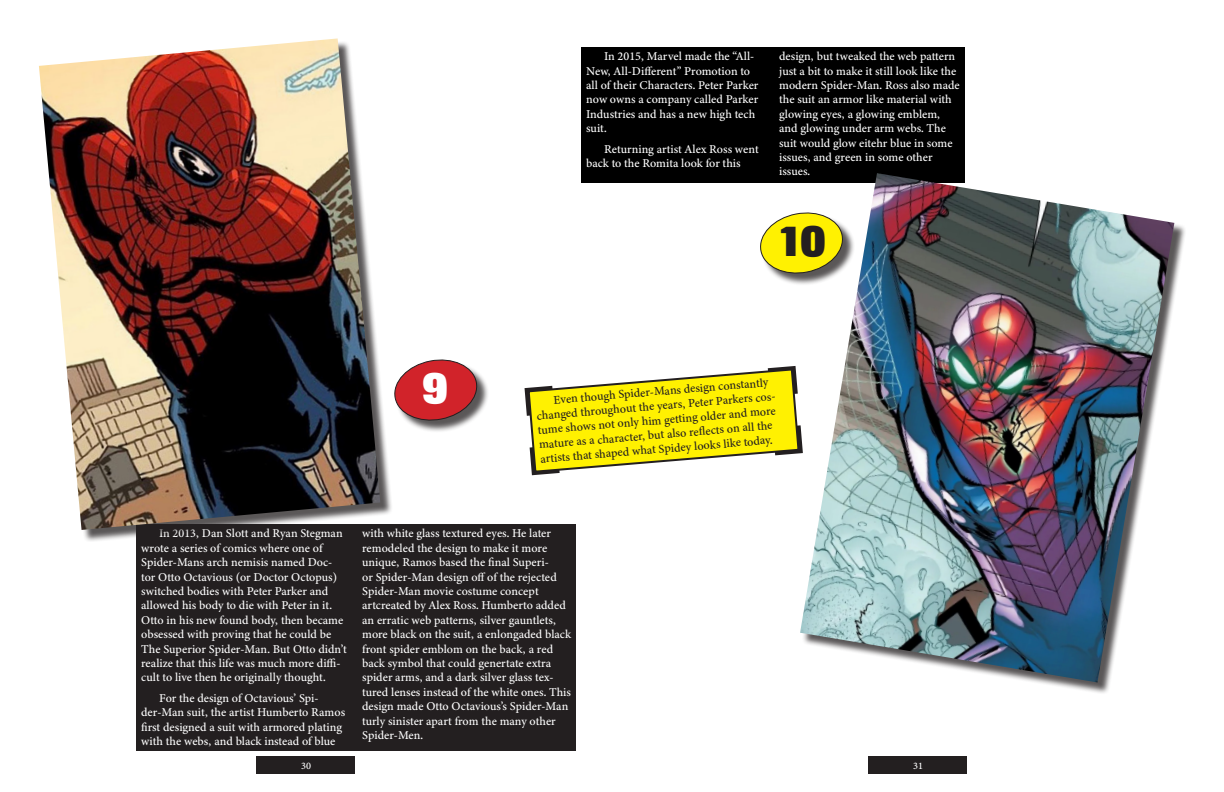
<style>
.page{position:relative;width:1224px;height:792px;background:#fff}
.page>*{position:absolute;margin:0;border:0;box-sizing:border-box;transform-origin:0 0}
.Image_Caption{font:36px "OFFICALTYRANT";color:#231f20}
.Image_Caption-2{font:36px "OFFICALTYRANT";color:#fff}
.t1{font:12px/14.4px "Minion Variable Concept";color:#fff}
.t2{font:12px/14.4px "Minion Variable Concept";color:#231f20}
.Open{font:10px "Minion Variable Concept";color:#fff}
</style>
<div class="page">
<div style="left:136px;top:524px;width:440px;height:227px;background:#231f20"></div>
<div style="left:581px;top:47px;width:384px;height:136px;background:#000"></div>
<div style="left:802px;top:175px;width:384px;height:519px;background:#231f20;opacity:.75"></div>
<img style="left:800px;top:173px;width:374px;height:509px">
<div style="left:41px;top:40px;width:351px;height:502px;background:#231f20;opacity:.75"></div>
<img style="left:39px;top:38px;width:341px;height:492px">
<div style="left:396px;top:361px;width:93px;height:72px;background:#231f20;opacity:.75"></div>
<svg style="left:394px;top:359px;width:85px;height:64px;background:#c64f54"></svg>
<div style="left:762px;top:214px;width:93px;height:72px;background:#231f20;opacity:.75"></div>
<svg style="left:760px;top:210px;width:85px;height:66px"></svg>
<svg style="left:525px;top:366px;width:278px;height:109px"></svg>
<div style="left:869px;top:756px;width:98px;height:18px;background:#231f20"></div>
<div style="left:257px;top:756px;width:98px;height:18px;background:#231f20"></div>
<p class="t1" style="left:586px;top:49px;width:174px;text-indent:18px">In 2015, Marvel made the “All-<br>New, All-Different” Promotion to all of their Characters. Peter Parker now owns a company called Parker<br>Industries and has a new high tech suit.</p>
<p class="t1" style="left:586px;top:141px;width:174px;text-indent:18px">Returning artist Alex Ross went back to the Romita look for this</p>
<p class="t1" style="left:779px;top:49px;width:182px">design, but tweaked the web pattern just a bit to make it still look like the modern Spider-Man. Ross also made the suit an armor like material with glowing eyes, a glowing emblem, and glowing under arm webs. The suit would glow eitehr blue in some issues, and green in some other issues.</p>
<p class="Image_Caption" style="left:776px;top:217px;width:50px">10</p>
<p class="Image_Caption-2" style="left:423px;top:364px;width:26px">9</p>
<p class="t2" style="left:535px;top:395px;width:243px;text-indent:18px;rotate:-5deg">Even though Spider-Mans design constantly changed throughout the years, Peter Parkers cos&shy;tume shows not only him getting older and more mature as a character, but also refl ects on all the artists that shaped what Spidey looks like today.</p>
<p class="t1" style="left:141px;top:526px;width:207px;text-indent:18px">In 2013, Dan Slott and Ryan Stegman wrote a series of comics where one of Spider-Mans arch nemisis named Doc&shy;tor Otto Octavious (or Doctor Octopus) switched bodies with Peter Parker and allowed his body to die with Peter in it.<br>Otto in his new found body, then became obsessed with proving that he could be The Superior Spider-Man. But Otto didn’t realize that this life was much more diffi&shy;cult to live then he originally thought.</p>
<p class="t1" style="left:141px;top:691px;width:206px;text-indent:18px">For the design of Octavious’ Spi&shy;der-Man suit, the artist Humberto Ramos first designed a suit with armored plating with the webs, and black instead of blue</p>
<p class="t1" style="left:362px;top:526px;width:210px">with white glass textured eyes. He later remodeled the design to make it more unique, Ramos based the final Superi-<br>or Spider-Man design off of the rejected Spider-Man movie costume concept artcreated by Alex Ross. Humberto added an erratic web patterns, silver gauntlets, more black on the suit, a enlongaded black front spider emblom on the back, a red back symbol that could genertate extra spider arms, and a dark silver glass tex&shy;tured lenses instead of the white ones. This design made Otto Octavious’s Spider-Man turly sinister apart from the many other Spider-Men.</p>
<p class="Open" style="left:301px;top:758px;width:11px">30</p>
<p class="Open" style="left:913px;top:758px;width:11px">31</p>
</div>
